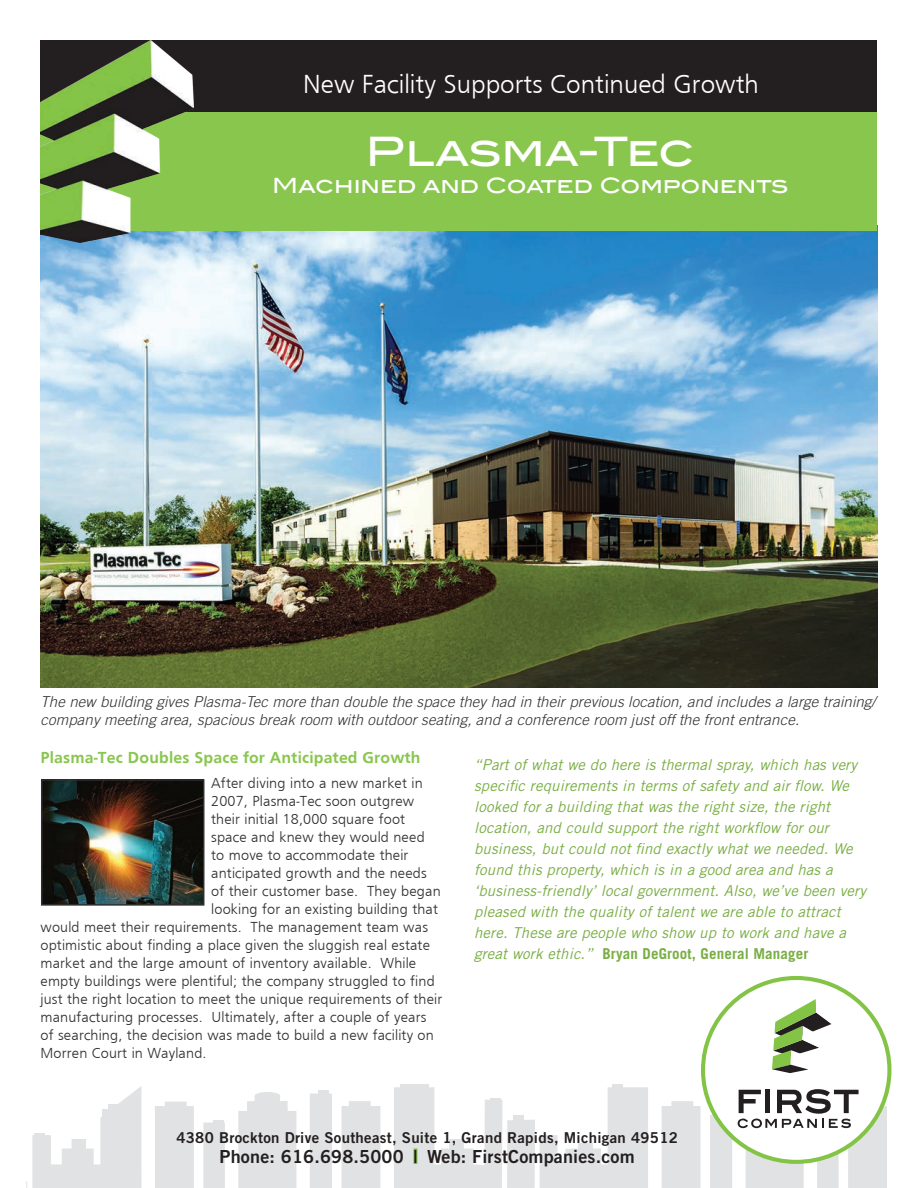
<style>
.page{position:relative;width:918px;height:1188px;background:#fff}
.page>*{position:absolute;margin:0;border:0;box-sizing:border-box;transform-origin:0 0}
.t1{font:40.5px "Blair ITC Std";letter-spacing:-.01em;color:#fff}
.t2{font:300 27px "Frugal Sans";color:#fff}
.t3{font:21px "Blair ITC Std";color:#fff}
.t4{font:18px "Trade Gothic LT Std Bd 2";letter-spacing:.01em;color:#231f20}
.t5{font:700 16.5px "Frugal Sans";letter-spacing:.01em;color:#89c64e}
.t6{font:300 15px "Frugal Sans";letter-spacing:.01em;color:#312f30}
.t7{font:italic 15px/21px "Trade Gothic LT Std";letter-spacing:.01em;color:#79ae44}
.t8{font:italic 300 15px/18px "Trade Gothic LT Std";letter-spacing:.01em;color:#312f30}
.t9{font:15px "Trade Gothic LT Std Bd 2";letter-spacing:.02em;color:#231f20}
.s1{font-weight:700;font-style:normal}
</style>
<div class="page">
<img style="left:40px;top:231px;width:838px;height:457px">
<svg style="left:26px;top:1086px;width:477px;height:102px;fill:#e1e2e3"></svg>
<div style="left:255px;top:1092px;width:25px;height:8px;background:#e1e2e3;border-radius:50%"></div>
<div style="left:613px;top:1084px;width:10px;height:12px;background:#e1e2e3"></div>
<div style="left:401px;top:1084px;width:28px;height:12px;background:#e1e2e3"></div>
<div style="left:103px;top:1109px;width:10px;height:12px;background:#e1e2e3"></div>
<div style="left:109px;top:1104px;width:10px;height:12px;background:#e1e2e3"></div>
<div style="left:34px;top:1133px;width:11px;height:12px;background:#e1e2e3"></div>
<div style="left:318px;top:1090px;width:10px;height:12px;background:#e1e2e3"></div>
<div style="left:491px;top:1098px;width:10px;height:12px;background:#e1e2e3"></div>
<div style="left:213px;top:1121px;width:10px;height:11px;background:#e1e2e3"></div>
<div style="left:40px;top:40px;width:838px;height:138px;background:#231f20"></div>
<div style="left:40px;top:112px;width:838px;height:119px;background:#89c64e"></div>
<div style="left:1px;top:938px;width:27px;height:243px;background:#fff"></div>
<svg style="left:507px;top:1087px;width:383px;height:101px"></svg>
<svg style="left:772px;top:999px;width:60px;height:74px"></svg>
<div style="left:413px;top:1148px;width:4px;height:16px;border:2px solid #83c447"></div>
<img style="left:40px;top:40px;width:153px;height:202px">
<img style="left:44px;top:782px;width:157px;height:121px">
<div style="left:41px;top:779px;width:163px;height:127px;border:2px solid #312f30"></div>
<h2 class="t2" style="left:303px;top:69px;width:457px">New Facility Supports Continued Growth</h2>
<h1 class="t1" style="left:366px;top:127px;width:331px">Plasma-Tec</h1>
<h3 class="t3" style="left:272px;top:173px;width:518px">Machined and Coated Components</h3>
<p class="t8" style="left:41px;top:693px;width:837px">The new building gives Plasma-Tec more than double the space they had in their previous location, and includes a large training/ company meeting area, spacious break room with outdoor seating, and a conference room just off the front entrance.</p>
<p class="t5" style="left:40px;top:748px;width:382px">Plasma-Tec Doubles Space for Anticipated Growth</p>
<p class="t6" style="left:211px;top:774px;width:213px">After diving into a new market in</p>
<p class="t6" style="left:211px;top:792px;width:205px">2007, Plasma-Tec soon outgrew</p>
<p class="t6" style="left:211px;top:810px;width:195px">their initial 18,000 square foot</p>
<p class="t6" style="left:211px;top:828px;width:215px">space and knew they would need</p>
<p class="t6" style="left:211px;top:846px;width:199px">to move to accommodate their</p>
<p class="t6" style="left:211px;top:864px;width:217px">anticipated growth and the needs</p>
<p class="t6" style="left:211px;top:882px;width:231px">of their customer base. They began</p>
<p class="t6" style="left:211px;top:900px;width:228px">looking for an existing building that</p>
<p class="t6" style="left:41px;top:918px;width:389px">would meet their requirements. The management team was</p>
<p class="t6" style="left:41px;top:936px;width:391px">optimistic about finding a place given the sluggish real estate</p>
<p class="t6" style="left:41px;top:954px;width:377px">market and the large amount of inventory available. While</p>
<p class="t6" style="left:41px;top:972px;width:396px">empty buildings were plentiful; the company struggled to find</p>
<p class="t6" style="left:41px;top:990px;width:403px">just the right location to meet the unique requirements of their</p>
<p class="t6" style="left:41px;top:1008px;width:388px">manufacturing processes. Ultimately, after a couple of years</p>
<p class="t6" style="left:41px;top:1026px;width:395px">of searching, the decision was made to build a new facility on</p>
<p class="t6" style="left:41px;top:1044px;width:168px">Morren Court in Wayland.</p>
<p class="t7" style="left:474px;top:754px;width:393px">“Part of what we do here is thermal spray, which has very specific requirements in terms of safety and air flow. We looked for a building that was the right size, the right location, and could support the right workflow for our business, but could not find exactly what we needed. We found this property, which is in a good area and has a ‘business-friendly’ local government. Also, we’ve been very pleased with the quality of talent we are able to attract here. These are people who show up to work and have a great work ethic.” <span class="s1">Bryan DeGroot, General Manager</span></p>
<p class="t9" style="left:176px;top:1128px;width:503px">4380 Brockton Drive Southeast, Suite 1, Grand Rapids, Michigan 49512</p>
<p class="t4" style="left:220px;top:1145px;width:417px">Phone: 616.698.5000 | Web: FirstCompanies.com</p>
</div>
